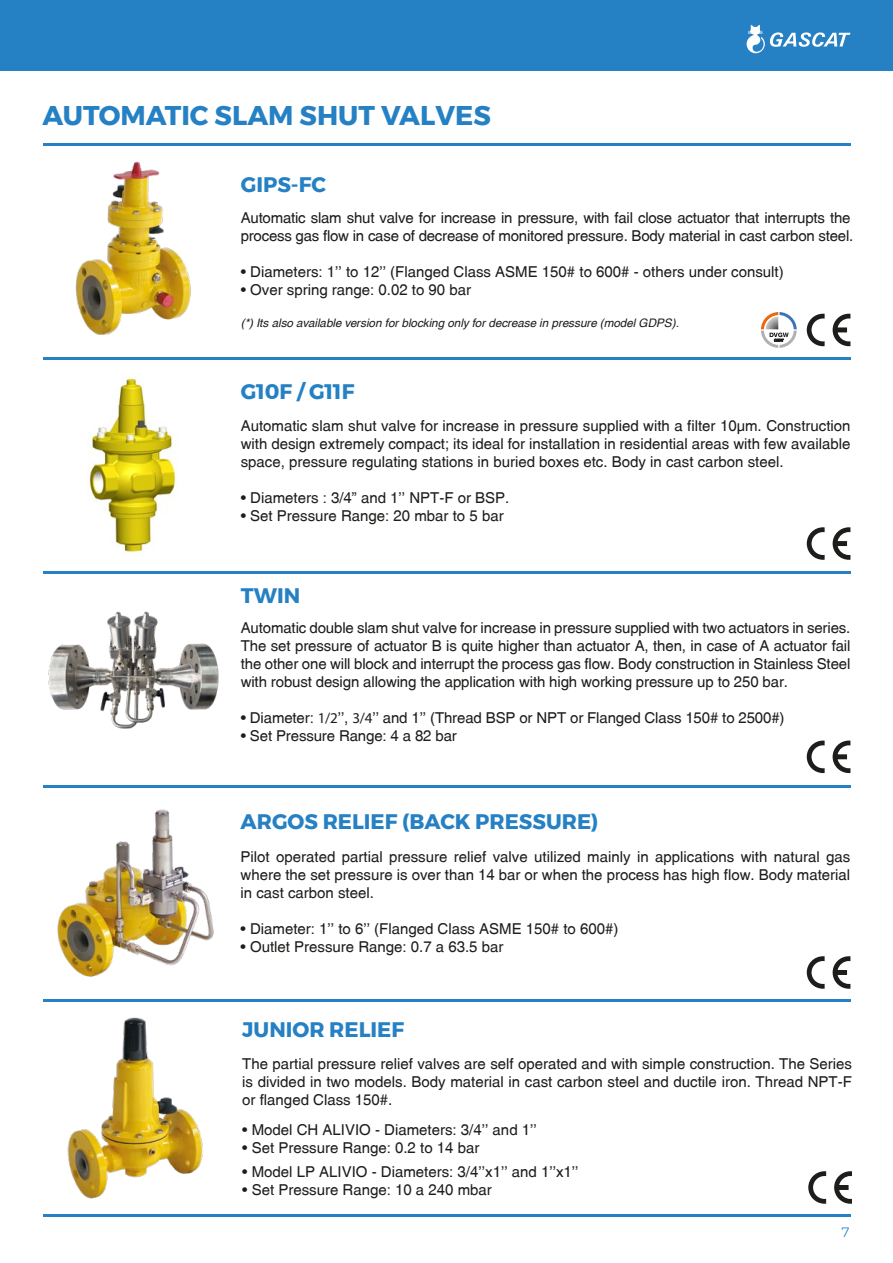
<style>
.page{position:relative;width:893px;height:1263px;background:#fff}
.page>*{position:absolute;margin:0;border:0;box-sizing:border-box;transform-origin:0 0}
.t1{font:700 27px "Montserrat";color:#2581c4}
.t2{font:700 21px "Montserrat";color:#2581c4}
.t3{font:15px/18px "New Zurica";color:#1d1d1b;text-align:justify}
.t4{font:300 13.5px "Montserrat";color:#2581c4}
.t5{font:italic 12px "New Zurica";color:#1d1d1b}
.s1{font-family:"Myriad Pro"}
</style>
<div class="page">
<div style="left:0;top:0;width:893px;height:70px;background:#2581c4"></div>
<svg style="left:747px;top:25px;width:103px;height:28px"></svg>
<hr style="left:43px;top:1214px;width:807px;height:2px;background:#2581c4">
<img style="left:75px;top:161px;width:116px;height:174px">
<svg style="left:807px;top:314px;width:18px;height:32px"></svg>
<svg style="left:833px;top:314px;width:17px;height:32px"></svg>
<svg style="left:761px;top:312px;width:36px;height:36px"></svg>
<img style="left:89px;top:378px;width:87px;height:174px">
<svg style="left:807px;top:527px;width:18px;height:33px"></svg>
<svg style="left:833px;top:527px;width:17px;height:33px"></svg>
<svg style="left:807px;top:740px;width:18px;height:33px"></svg>
<svg style="left:833px;top:740px;width:17px;height:33px"></svg>
<svg style="left:807px;top:956px;width:18px;height:33px"></svg>
<svg style="left:833px;top:956px;width:17px;height:33px"></svg>
<svg style="left:808px;top:1171px;width:18px;height:33px"></svg>
<svg style="left:834px;top:1171px;width:18px;height:33px"></svg>
<img style="left:48px;top:611px;width:171px;height:118px">
<img style="left:57px;top:809px;width:157px;height:168px">
<img style="left:67px;top:1017px;width:136px;height:182px">
<hr style="left:43px;top:143px;width:807px;height:2px;background:#2581c4">
<hr style="left:43px;top:357px;width:807px;height:2px;background:#2581c4">
<hr style="left:43px;top:571px;width:807px;height:3px;background:#2581c4">
<hr style="left:43px;top:786px;width:807px;height:2px;background:#2581c4">
<hr style="left:43px;top:1000px;width:807px;height:2px;background:#2581c4">
<h1 class="t1" style="left:43px;top:94px;width:450px">AUTOMATIC SLAM SHUT VALVES</h1>
<h2 class="t2" style="left:241px;top:168px;width:87px">GIPS-FC</h2>
<p class="t3" style="left:241px;top:208px;width:614px">Automatic slam shut valve for increase in pressure, with fail close actuator that interrupts the process gas flow in case of decrease of monitored pressure. Body material in cast carbon steel.</p>
<p class="t3" style="left:241px;top:262px;width:544px">• Diameters: 1’’ to 12’’ (Flanged Class ASME 150# to 600# - others under consult)</p>
<p class="t3" style="left:241px;top:280px;width:232px">• Over spring range: 0.02 to 90 bar</p>
<p class="t5" style="left:241px;top:316px;width:440px">(*) Its also available version for blocking only for decrease in pressure (model GDPS).</p>
<h2 class="t2" style="left:241px;top:375px;width:115px">G10F / G11F</h2>
<p class="t3" style="left:241px;top:416px;width:611px">Automatic slam shut valve for increase in pressure supplied with a filter 10µm. Construction with design extremely compact; its ideal for installation in residential areas with few available space, pressure regulating stations in buried boxes etc. Body in cast carbon steel.</p>
<p class="t3" style="left:241px;top:488px;width:270px">• Diameters : 3/4” and 1’’ NPT-F or BSP.</p>
<p class="t3" style="left:241px;top:506px;width:264px">• Set Pressure Range: 20 mbar to 5 bar</p>
<h2 class="t2" style="left:241px;top:579px;width:61px">TWIN</h2>
<p class="t3" style="left:241px;top:619px;width:611px">Automatic double slam shut valve for increase in pressure supplied with two actuators in series.<br>The set pressure of actuator B is quite higher than actuator A, then, in case of A actuator fail the other one will block and interrupt the process gas flow. Body construction in Stainless Steel with robust design allowing the application with high working pressure up to 250 bar.</p>
<p class="t3" style="left:241px;top:709px;width:545px">• Diameter: <span class="s1">1/2</span>’’, <span class="s1">3/4</span>’’ and 1’’ (Thread BSP or NPT or Flanged Class 150# to 2500#)</p>
<p class="t3" style="left:241px;top:727px;width:218px">• Set Pressure Range: 4 a 82 bar</p>
<h2 class="t2" style="left:241px;top:805px;width:359px">ARGOS RELIEF (BACK PRESSURE)</h2>
<p class="t3" style="left:241px;top:847px;width:611px">Pilot operated partial pressure relief valve utilized mainly in applications with natural gas where the set pressure is over than 14 bar or when the process has high flow. Body material in cast carbon steel.</p>
<p class="t3" style="left:241px;top:919px;width:379px">• Diameter: 1’’ to 6’’ (Flanged Class ASME 150# to 600#)</p>
<p class="t3" style="left:241px;top:937px;width:264px">• Outlet Pressure Range: 0.7 a 63.5 bar</p>
<h2 class="t2" style="left:242px;top:1013px;width:163px">JUNIOR RELIEF</h2>
<p class="t3" style="left:242px;top:1054px;width:611px">The partial pressure relief valves are self operated and with simple construction. The Series is divided in two models. Body material in cast carbon steel and ductile iron. Thread NPT-F or flanged Class 150#.</p>
<p class="t3" style="left:242px;top:1120px;width:296px">• Model CH ALIVIO - Diameters: 3/4’’ and 1’’</p>
<p class="t3" style="left:242px;top:1138px;width:239px">• Set Pressure Range: 0.2 to 14 bar</p>
<p class="t3" style="left:242px;top:1162px;width:338px">• Model LP ALIVIO - Diameters: 3/4’’x1’’ and 1’’x1’’</p>
<p class="t3" style="left:242px;top:1180px;width:251px">• Set Pressure Range: 10 a 240 mbar</p>
<p class="t4" style="left:842px;top:1222px;width:9px">7</p>
</div>
